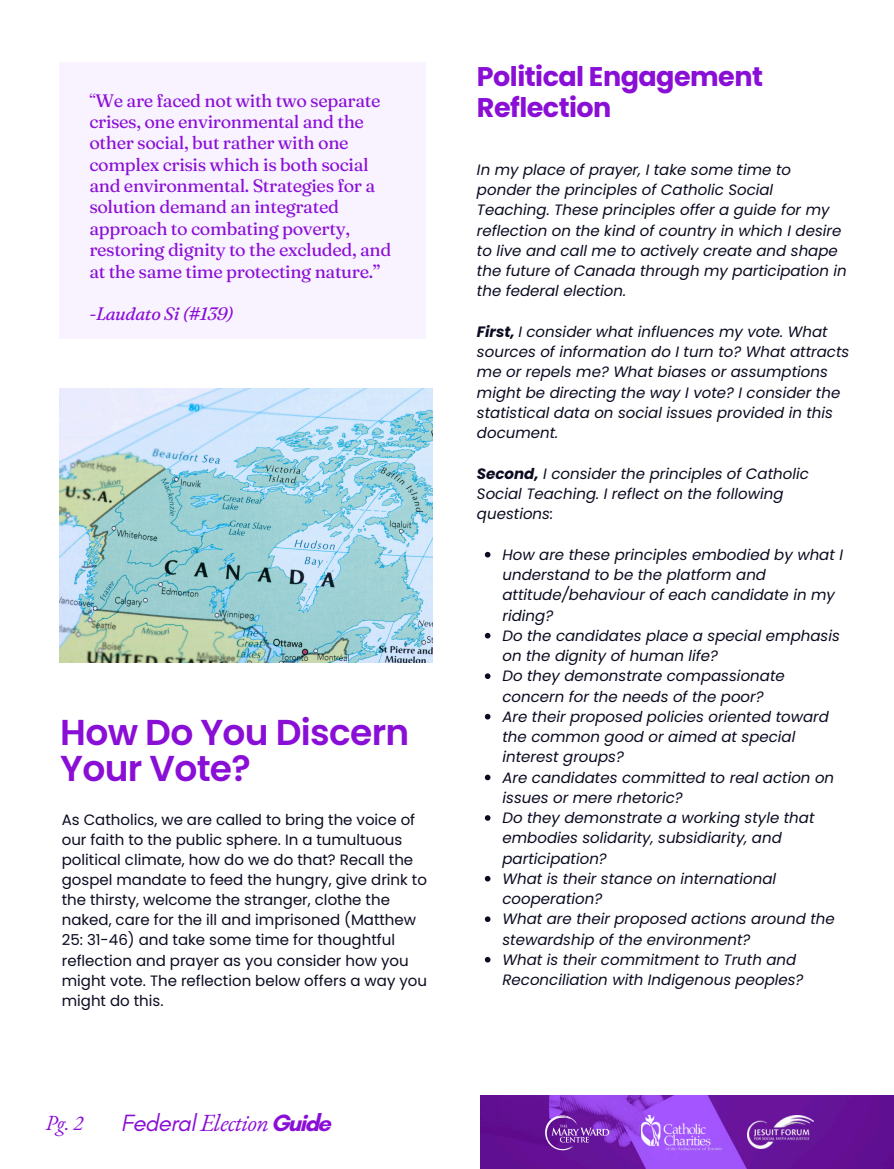
<style>
.page{position:relative;width:894px;height:1169px;background:#fff}
.page>*{position:absolute;margin:0;border:0;box-sizing:border-box;transform-origin:0 0}
.t1{font:600 36px/36px "Poppins";letter-spacing:-.02em;color:#8a0fd6}
.t2{font:700 27px/31.5px "Poppins";letter-spacing:-.02em;color:#8a0fd6}
.t3{font:italic 24px "EB Garamond";letter-spacing:-.02em;color:#8a0fd6}
.t4{font:italic 21px "EB Garamond";color:#8a0fd6}
.t5{font:18px/21.3px "Fraunces 9 pt";letter-spacing:-.02em;color:#8a0fd6}
.t6{font:italic 18px "Fraunces 9 pt";letter-spacing:-.02em;color:#8a0fd6}
.t7{font:italic 15px/20.2px "Poppins";color:#0a0b20}
.t8{font:15px/20.1px "Poppins";color:#0a0b20}
.s1{font-weight:300}
.s2{font-family:"Noto Sans"}
.s3{font-family:"Glacial Indifference"}
.s4{font-family:"Glacial Indifference";font-weight:700;font-style:normal}
.s5{font-weight:700}
</style>
<div class="page">
<div style="left:59px;top:62px;width:366px;height:277px;background:#f9f3ff"></div>
<img style="left:480px;top:1095px;width:413px;height:74px">
<img style="left:480px;top:1096px;width:400px;height:73px">
<img style="left:641px;top:1115px;width:80px;height:35px">
<svg style="left:545px;top:1115px;width:64px;height:35px;background:#7d37ab"></svg>
<img style="left:747px;top:1115px;width:66px;height:33px">
<img style="left:59px;top:389px;width:374px;height:273px">
<svg style="left:484px;top:552px;width:6px;height:5px"></svg>
<svg style="left:484px;top:633px;width:6px;height:5px"></svg>
<svg style="left:484px;top:673px;width:6px;height:6px"></svg>
<svg style="left:484px;top:714px;width:6px;height:5px"></svg>
<svg style="left:484px;top:775px;width:6px;height:5px"></svg>
<svg style="left:484px;top:815px;width:6px;height:6px"></svg>
<svg style="left:484px;top:876px;width:6px;height:5px"></svg>
<svg style="left:484px;top:916px;width:6px;height:6px"></svg>
<svg style="left:484px;top:957px;width:6px;height:5px"></svg>
<p class="t5" style="left:89px;top:89px;width:303px"><span class="s1">“</span>We are faced not with two separate crises, one environmental and the other social, but rather with one complex crisis which is both social and environmental. Strategies for a solution demand an integrated approach to combating poverty, restoring dignity to the excluded, and at the same time protecting nature.”</p>
<h2 class="t6" style="left:89px;top:303px;width:146px">-Laudato Si (<span class="s2">#</span>139)</h2>
<h4 class="t1" style="left:60px;top:715px;width:350px">How Do You Discern<br>Your Vote?</h4>
<h5 class="t8" style="left:62px;top:809px;width:367px">As Catholics, we are called to bring the voice of our faith to the public sphere. In a tumultuous political climate, how do we do that? Recall the gospel mandate to feed the hungry, give drink to the thirsty, welcome the stranger, clothe the naked, care for the ill and imprisoned (Matthew 25: 31-46) and take some time for thoughtful reflection and prayer as you consider how you might vote. The reflection below offers a way you might do this.</h5>
<h1 class="t4" style="left:45px;top:1108px;width:39px">Pg. 2</h1>
<h6 class="t3" style="left:121px;top:1107px;width:211px"><span class="s3">Federal</span> Election<span class="s4">Guide</span></h6>
<h4 class="t2" style="left:477px;top:61px;width:287px">Political Engagement<br>Reflection</h4>
<p class="t7" style="left:477px;top:160px;width:371px">In my place of prayer, I take some time to ponder the principles of Catholic Social Teaching. These principles offer a guide for my reflection on the kind of country in which I desire to live and call me to actively create and shape the future of Canada through my participation in the federal election.</p>
<p class="t7" style="left:477px;top:322px;width:374px"><span class="s5">First,</span> I consider what influences my vote. What sources of information do I turn to? What attracts me or repels me? What biases or assumptions might be directing the way I vote? I consider the statistical data on social issues provided in this document.</p>
<p class="t7" style="left:477px;top:463px;width:333px"><span class="s5">Second,</span> I consider the principles of Catholic<br>Social Teaching. I reflect on the following questions:</p>
<p class="t7" style="left:502px;top:544px;width:342px">How are these principles embodied by what I understand to be the platform and attitude/behaviour of each candidate in my riding?</p>
<p class="t7" style="left:502px;top:625px;width:339px">Do the candidates place a special emphasis on the dignity of human life?</p>
<p class="t7" style="left:502px;top:666px;width:284px">Do they demonstrate compassionate concern for the needs of the poor?</p>
<p class="t7" style="left:502px;top:706px;width:328px">Are their proposed policies oriented toward the common good or aimed at special interest groups?</p>
<p class="t7" style="left:502px;top:767px;width:333px">Are candidates committed to real action on issues or mere rhetoric?</p>
<p class="t7" style="left:502px;top:808px;width:313px">Do they demonstrate a working style that embodies solidarity, subsidiarity, and participation?</p>
<p class="t7" style="left:502px;top:868px;width:275px">What is their stance on international cooperation?</p>
<p class="t7" style="left:502px;top:909px;width:334px">What are their proposed actions around the stewardship of the environment?</p>
<p class="t7" style="left:502px;top:949px;width:302px">What is their commitment to Truth and<br>Reconciliation with Indigenous peoples?</p>
</div>
